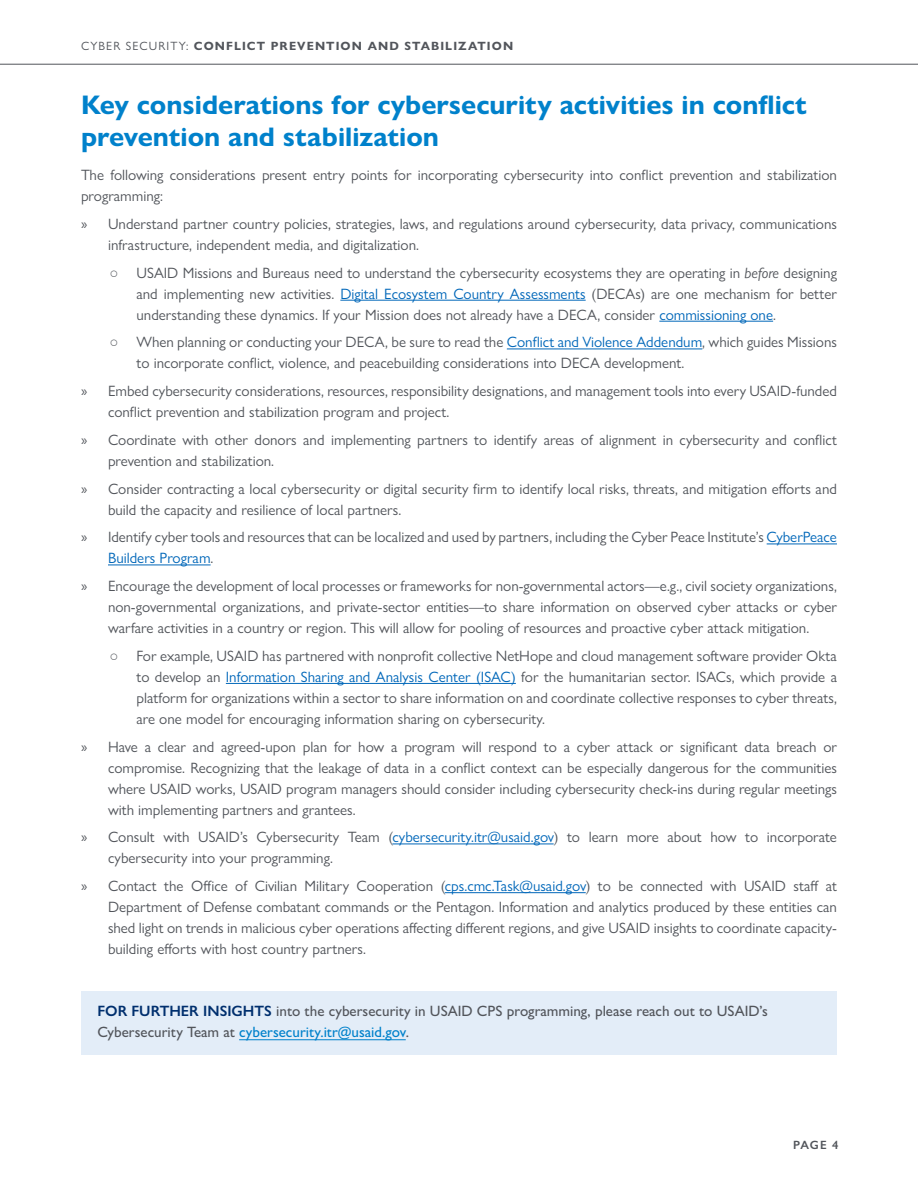
<style>
.page{position:relative;width:918px;height:1188px;background:#fff}
.page>*{position:absolute;margin:0;border:0;box-sizing:border-box;transform-origin:0 0}
.new_H1{font:700 27px/31.5px "Gill Sans Nova";color:#0081cb}
.body{font:15px/21px "Gill Sans Nova";color:#52555b}
.New_contact_box{font:500 15px/21px "Gill Sans Nova";color:#52555b}
.t1{font:700 12px "Gill Sans Nova";letter-spacing:.09em;color:#52555b}
.t2{font:600 12px "Gill Sans Nova";color:#52555b}
.s1{font-weight:400}
.s2{font-family:"Myriad Pro"}
.s3{font-style:italic}
.s4{color:#0067b9}
.s5{font-weight:600;color:#002f6e}
.s6{color:#0081cb}
</style>
<div class="page">
<hr style="left:0;top:64px;width:918px;height:1px;background:#52555b">
<hr style="left:340px;top:300px;width:246px;height:1px;background:#0067b9">
<hr style="left:659px;top:321px;width:114px;height:1px;background:#0067b9">
<hr style="left:507px;top:349px;width:195px;height:1px;background:#0067b9">
<hr style="left:767px;top:544px;width:70px;height:1px;background:#0067b9">
<hr style="left:108px;top:565px;width:103px;height:1px;background:#0067b9">
<hr style="left:226px;top:683px;width:290px;height:1px;background:#0067b9">
<hr style="left:392px;top:844px;width:162px;height:1px;background:#0067b9">
<hr style="left:445px;top:892px;width:141px;height:1px;background:#0067b9">
<div style="left:81px;top:991px;width:756px;height:63px;background:#e3edf8"></div>
<hr style="left:239px;top:1039px;width:167px;height:1px;background:#0081cb">
<p class="t1" style="left:81px;top:38px;width:434px"><span class="s1">CYBER SECURITY:</span> CONFLICT PREVENTION AND STABILIZATION</p>
<p class="new_H1" style="left:81px;top:89px;width:727px">Key considerations for cybersecurity activities in conflict prevention and stabilization</p>
<p class="body" style="left:81px;top:164px;width:758px">The following considerations present entry points for incorporating cybersecurity into conflict prevention and stabilization programming:</p>
<p class="body" style="left:108px;top:213px;width:731px;text-indent:-27px"><span class="s2">»</span> Understand partner country policies, strategies, laws, and regulations around cybersecurity, data privacy, communications infrastructure, independent media, and digitalization.</p>
<p class="body" style="left:136px;top:262px;width:702px;text-align:justify;text-indent:-27px">○ USAID Missions and Bureaus need to understand the cybersecurity ecosystems they are operating in <span class="s3">before</span> designing and implementing new activities. <span class="s4">Digital Ecosystem Country Assessments</span> (DECAs) are one mechanism for better understanding these dynamics. If your Mission does not already have a DECA, consider <span class="s4">commissioning one</span>.</p>
<p class="body" style="left:136px;top:332px;width:702px;text-indent:-27px">○ When planning or conducting your DECA, be sure to read the <span class="s4">Conflict and Violence Addendum</span>, which guides Missions to incorporate conflict, violence, and peacebuilding considerations into DECA development.</p>
<p class="body" style="left:108px;top:380px;width:730px;text-indent:-27px"><span class="s2">»</span> Embed cybersecurity considerations, resources, responsibility designations, and management tools into every USAID-funded conflict prevention and stabilization program and project.</p>
<p class="body" style="left:108px;top:429px;width:731px;text-indent:-27px"><span class="s2">»</span> Coordinate with other donors and implementing partners to identify areas of alignment in cybersecurity and conflict prevention and stabilization.</p>
<p class="body" style="left:108px;top:478px;width:731px;text-indent:-27px"><span class="s2">»</span> Consider contracting a local cybersecurity or digital security firm to identify local risks, threats, and mitigation efforts and build the capacity and resilience of local partners.</p>
<p class="body" style="left:108px;top:527px;width:731px;text-indent:-27px"><span class="s2">»</span> Identify cyber tools and resources that can be localized and used by partners, including the Cyber Peace Institute’s <span class="s4">CyberPeace<br>Builders Program</span>.</p>
<p class="body" style="left:108px;top:575px;width:731px;text-align:justify;text-indent:-27px"><span class="s2">»</span> Encourage the development of local processes or frameworks for non-governmental actors—e.g., civil society organizations, non-governmental organizations, and private-sector entities—to share information on observed cyber attacks or cyber warfare activities in a country or region. This will allow for pooling of resources and proactive cyber attack mitigation.</p>
<p class="body" style="left:136px;top:645px;width:702px;text-align:justify;text-indent:-27px">○ For example, USAID has partnered with nonprofit collective NetHope and cloud management software provider Okta to develop an <span class="s4">Information Sharing and Analysis Center (ISAC)</span> for the humanitarian sector. ISACs, which provide a platform for organizations within a sector to share information on and coordinate collective responses to cyber threats, are one model for encouraging information sharing on cybersecurity.</p>
<p class="body" style="left:108px;top:736px;width:731px;text-align:justify;text-indent:-27px"><span class="s2">»</span> Have a clear and agreed-upon plan for how a program will respond to a cyber attack or significant data breach or compromise. Recognizing that the leakage of data in a conflict context can be especially dangerous for the communities where USAID works, USAID program managers should consider including cybersecurity check-ins during regular meetings with implementing partners and grantees.</p>
<p class="body" style="left:108px;top:827px;width:731px;text-indent:-27px"><span class="s2">»</span> Consult with USAID’s Cybersecurity Team (<span class="s4">cybersecurity.itr@usaid.gov</span>) to learn more about how to incorporate cybersecurity into your programming.</p>
<p class="body" style="left:108px;top:875px;width:731px;text-align:justify;text-indent:-27px"><span class="s2">»</span> Contact the Office of Civilian Military Cooperation (<span class="s4">cps.cmc.Task@usaid.gov</span>) to be connected with USAID staff at Department of Defense combatant commands or the Pentagon. Information and analytics produced by these entities can shed light on trends in malicious cyber operations affecting different regions, and give USAID insights to coordinate capacity&shy;building efforts with host country partners.</p>
<p class="New_contact_box" style="left:98px;top:1000px;width:672px"><span class="s5">FOR FURTHER INSIGHTS</span> into the cybersecurity in USAID CPS programming, please reach out to USAID’s<br>Cybersecurity Team at <span class="s6">cybersecurity.itr@usaid.gov</span>.</p>
<p class="t2" style="left:793px;top:1138px;width:47px">PAGE 4</p>
</div>
